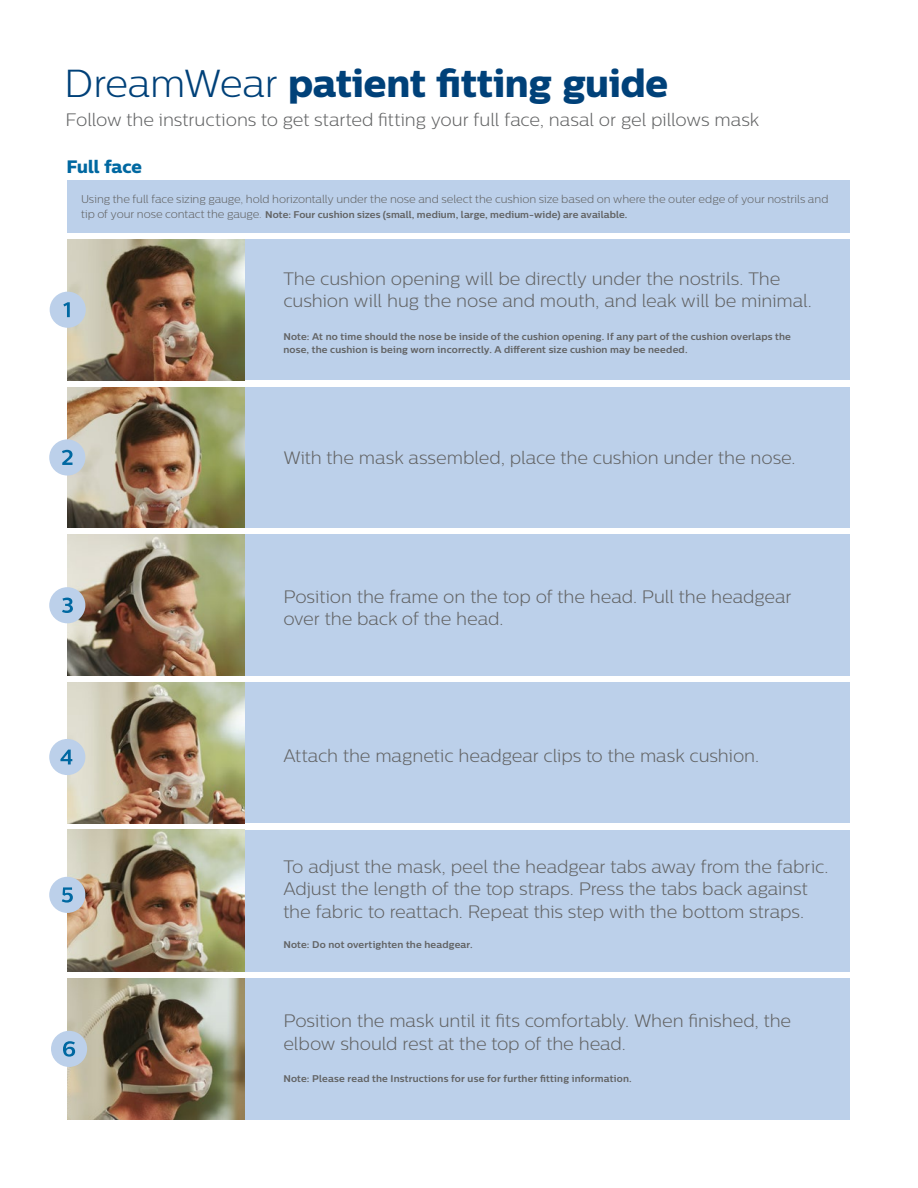
<style>
.page{position:relative;width:918px;height:1188px;background:#fff}
.page>*{position:absolute;margin:0;border:0;box-sizing:border-box;transform-origin:0 0}
.t1{font:39px "Centrale Sans X Bold";letter-spacing:-.005em;color:#004179}
.t2{font:300 18px/22.5px "Centrale Sans";letter-spacing:-.005em;color:#626364}
.t3{font:18px "Centrale Sans X Bold";letter-spacing:-.01em;color:#0068a1}
.t4{font:300 11.25px "Centrale Sans";letter-spacing:-.005em;color:#626364}
.t5{font:700 9.75px/13.5px "Centrale Sans";letter-spacing:.015em;color:#626364}
.s1{font-family:"Centrale Sans";font-weight:300}
.s2{font-weight:300;font-size:11.25px}
</style>
<div class="page">
<div style="left:203px;top:239px;width:647px;height:141px;background:#bcd0ea"></div>
<div style="left:169px;top:830px;width:681px;height:141px;background:#bcd0ea"></div>
<div style="left:166px;top:682px;width:684px;height:141px;background:#bcd0ea"></div>
<div style="left:166px;top:978px;width:684px;height:142px;background:#bcd0ea"></div>
<div style="left:203px;top:535px;width:647px;height:141px;background:#bcd0ea"></div>
<div style="left:203px;top:387px;width:647px;height:141px;background:#bcd0ea"></div>
<img style="left:67px;top:682px;width:178px;height:141px">
<img style="left:67px;top:978px;width:178px;height:142px">
<img style="left:67px;top:830px;width:178px;height:141px">
<img style="left:67px;top:387px;width:178px;height:141px">
<img style="left:67px;top:240px;width:177px;height:140px">
<img style="left:67px;top:535px;width:178px;height:141px">
<div style="left:49px;top:439px;width:36px;height:37px;background:#bcd0ea;border-radius:50%"></div>
<svg style="left:62px;top:450px;width:11px;height:15px"></svg>
<div style="left:49px;top:587px;width:36px;height:36px;background:#bcd0ea;border-radius:50%"></div>
<svg style="left:62px;top:598px;width:11px;height:15px"></svg>
<div style="left:49px;top:739px;width:36px;height:36px;background:#bcd0ea;border-radius:50%"></div>
<svg style="left:60px;top:750px;width:12px;height:14px"></svg>
<div style="left:49px;top:877px;width:36px;height:36px;background:#bcd0ea;border-radius:50%"></div>
<svg style="left:62px;top:887px;width:11px;height:16px"></svg>
<div style="left:51px;top:1031px;width:36px;height:36px;background:#bcd0ea;border-radius:50%"></div>
<svg style="left:63px;top:1041px;width:12px;height:16px"></svg>
<div style="left:50px;top:292px;width:36px;height:36px;background:#bcd0ea;border-radius:50%"></div>
<svg style="left:63px;top:302px;width:7px;height:15px"></svg>
<div style="left:67px;top:180px;width:783px;height:53px;background:#bcd0ea"></div>
<h1 class="t1" style="left:64px;top:59px;width:606px"><span class="s1">DreamWear</span> patient fitting guide</h1>
<p class="t2" style="left:66px;top:108px;width:695px">Follow the instructions to get started fitting your full face, nasal or gel pillows mask</p>
<p class="t3" style="left:67px;top:156px;width:77px">Full face</p>
<p class="t4" style="left:81px;top:193px;width:749px">Using the full face sizing gauge, hold horizontally under the nose and select the cushion size based on where the outer edge of your nostrils and</p>
<p class="t5" style="left:81px;top:208px;width:548px"><span class="s2">tip of your nose contact the gauge.</span> Note: Four cushion sizes (small, medium, large, medium-wide) are available.</p>
<p class="t2" style="left:283px;top:267px;width:530px">The cushion opening will be directly under the nostrils. The cushion will hug the nose and mouth, and leak will be minimal.</p>
<p class="t5" style="left:283px;top:329px;width:509px">Note: At no time should the nose be inside of the cushion opening. If any part of the cushion overlaps the nose, the cushion is being worn incorrectly. A different size cushion may be needed.</p>
<p class="t2" style="left:283px;top:446px;width:514px">With the mask assembled, place the cushion under the nose.</p>
<p class="t2" style="left:283px;top:585px;width:510px">Position the frame on the top of the head. Pull the headgear over the back of the head.</p>
<p class="t2" style="left:283px;top:744px;width:477px">Attach the magnetic headgear clips to the mask cushion.</p>
<p class="t2" style="left:283px;top:855px;width:547px">To adjust the mask, peel the headgear tabs away from the fabric.<br>Adjust the length of the top straps. Press the tabs back against the fabric to reattach. Repeat this step with the bottom straps.</p>
<p class="t5" style="left:283px;top:938px;width:191px">Note: Do not overtighten the headgear.</p>
<p class="t2" style="left:283px;top:1009px;width:509px">Position the mask until it fits comfortably. When finished, the elbow should rest at the top of the head.</p>
<p class="t5" style="left:283px;top:1071px;width:350px">Note: Please read the Instructions for use for further fitting information.</p>
</div>
